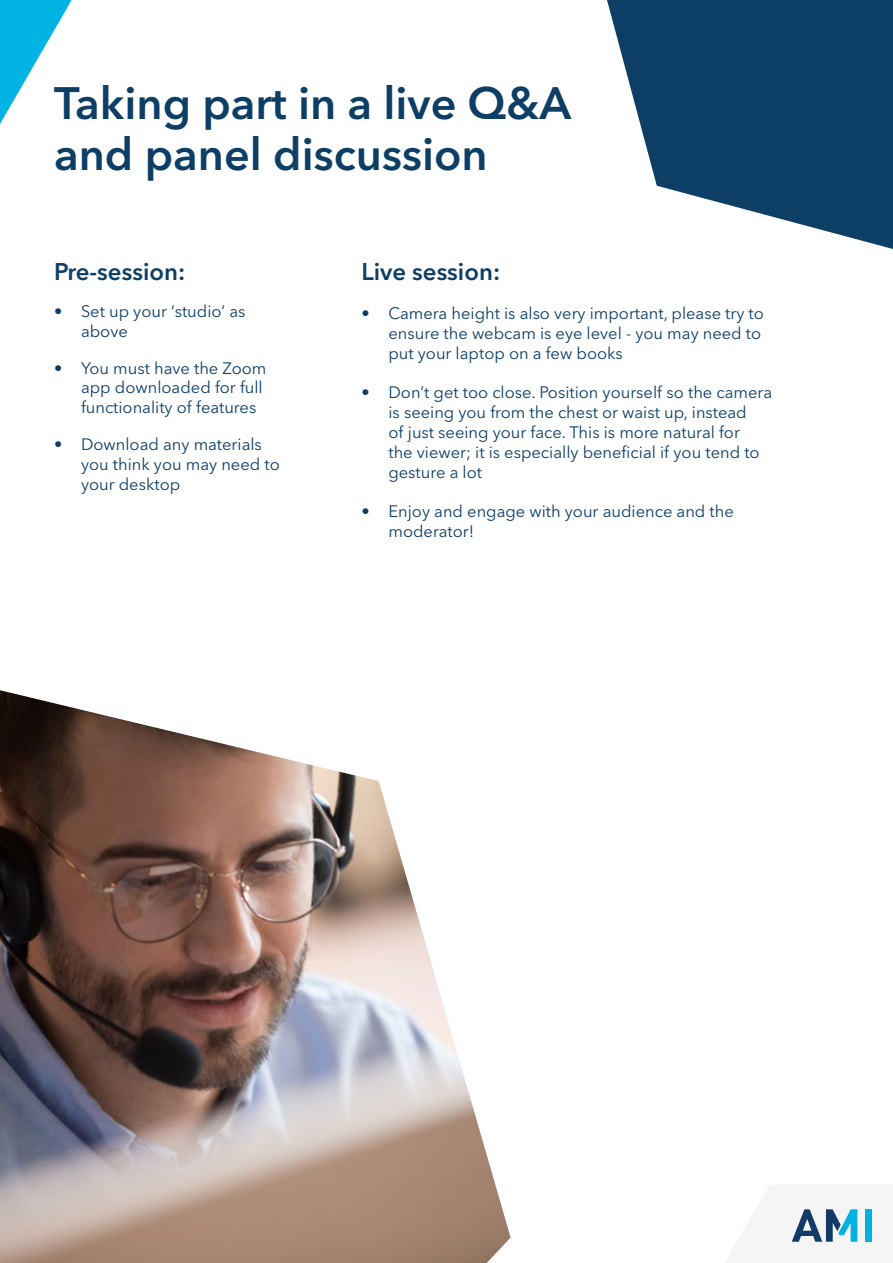
<style>
.page{position:relative;width:893px;height:1263px;background:#fff}
.page>*{position:absolute;margin:0;border:0;box-sizing:border-box;transform-origin:0 0}
.t1{font:600 45px/51px "Avenir Next LT Pro";color:#0d3e66}
.t2{font:600 24px "Avenir Next LT Pro";color:#0d3e66}
.t3{font:16.5px/19.8px "Avenir Next LT Pro";color:#0d3e66}
</style>
<div class="page">
<svg style="left:0;top:690px;width:511px;height:573px;background:#9e8b86"></svg>
<svg style="left:0;top:0;width:72px;height:124px"></svg>
<svg style="left:791px;top:1209px;width:67px;height:33px"></svg>
<div style="left:865px;top:1209px;width:7px;height:33px;background:#00b1e2"></div>
<svg style="left:607px;top:0;width:286px;height:249px;fill:#0d3e66"></svg>
<h1 class="t1" style="left:54px;top:78px;width:519px">Taking part in a live Q&amp;A and panel discussion</h1>
<h2 class="t2" style="left:54px;top:257px;width:133px">Pre-session:</h2>
<p class="t3" style="left:81px;top:301px;width:166px;text-indent:-27px">• Set up your ‘studio’ as above</p>
<p class="t3" style="left:81px;top:358px;width:187px;text-indent:-27px">• You must have the Zoom app downloaded for full functionality of features</p>
<p class="t3" style="left:81px;top:434px;width:200px;text-indent:-27px">• Download any materials you think you may need to your desktop</p>
<h2 class="t2" style="left:361px;top:257px;width:140px">Live session:</h2>
<p class="t3" style="left:388px;top:304px;width:377px;text-indent:-27px">• Camera height is also very important, please try to ensure the webcam is eye level - you may need to put your laptop on a few books</p>
<p class="t3" style="left:388px;top:383px;width:385px;text-indent:-27px">• Don’t get too close. Position yourself so the camera is seeing you from the chest or waist up, instead<br>of just seeing your face. This is more natural for<br>the viewer; it is especially beneficial if you tend to gesture a lot</p>
<p class="t3" style="left:388px;top:501px;width:347px;text-indent:-27px">• Enjoy and engage with your audience and the moderator!</p>
</div>
